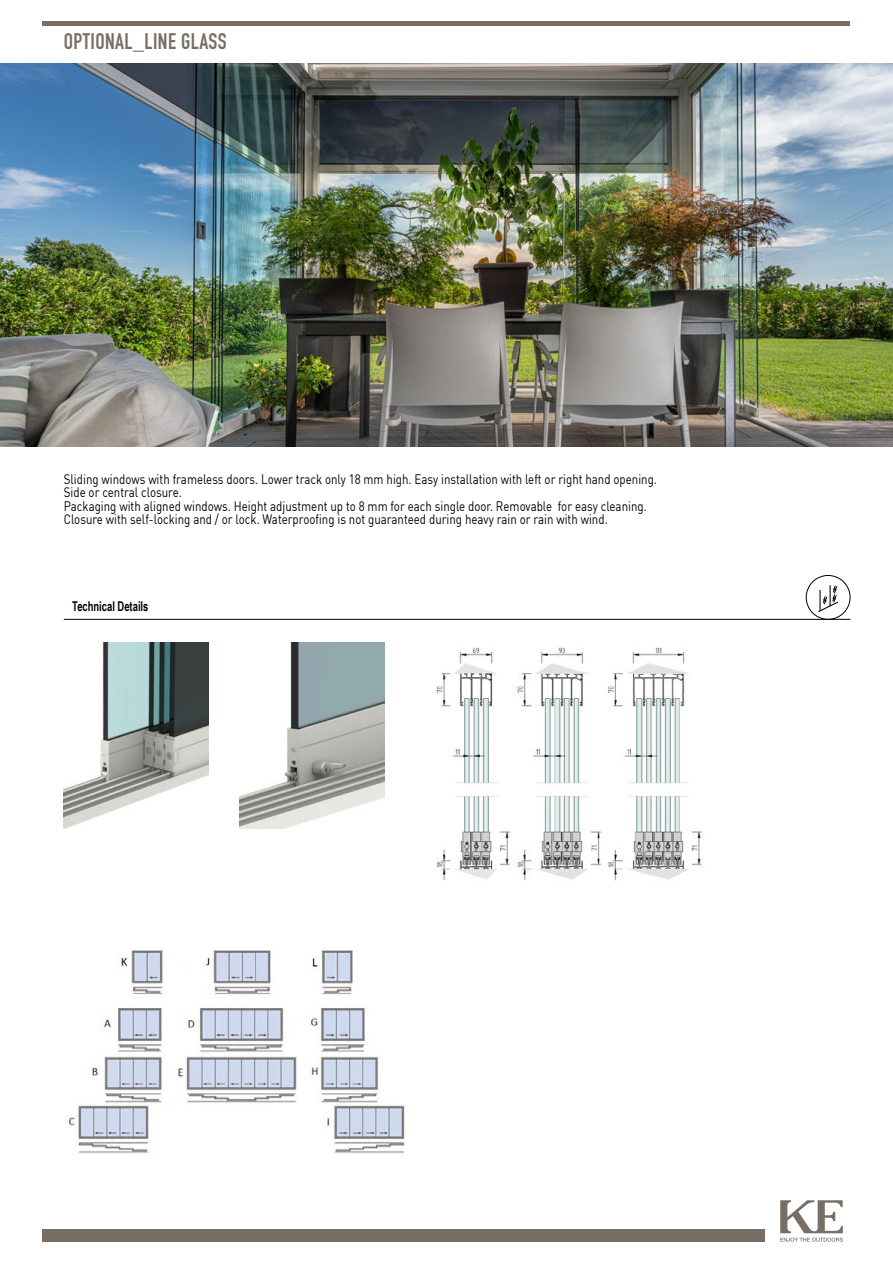
<style>
.page{position:relative;width:893px;height:1263px;background:#fff}
.page>*{position:absolute;margin:0;border:0;box-sizing:border-box;transform-origin:0 0}
.t1{font:22.2px "DIN Engschrift Std";letter-spacing:.02em;color:#776f66}
.t2{font:13.5px/13.5px "DIN";color:#000;scale:.85 1}
.t3{font:700 13.5px "Arial Narrow";color:#000;scale:.85 1}
</style>
<div class="page">
<div style="left:43px;top:1229px;width:722px;height:13px;background:#776f66"></div>
<svg style="left:780px;top:1200px;width:63px;height:42px"></svg>
<div style="left:806px;top:575px;width:44px;height:45px;border:1px solid #000;border-radius:50%"></div>
<svg style="left:818px;top:585px;width:20px;height:27px"></svg>
<hr style="left:64px;top:619px;width:786px;height:1px;background:#000">
<img style="left:436px;top:647px;width:266px;height:234px">
<img style="left:68px;top:950px;width:337px;height:204px">
<img style="left:64px;top:642px;width:145px;height:186px">
<img style="left:240px;top:642px;width:145px;height:186px">
<img style="left:0;top:64px;width:893px;height:382px">
<div style="left:43px;top:21px;width:807px;height:5px;background:#776f66"></div>
<h1 class="t1" style="left:64px;top:28px;width:165px">OPTIONAL_LINE GLASS</h1>
<p class="t2" style="left:64px;top:472px;width:699px">Sliding windows with frameless doors. Lower track only 18 mm high. Easy installation with left or right hand opening.<br>Side or central closure.<br>Packaging with aligned windows. Height adjustment up to 8 mm for each single door. Removable for easy cleaning.<br>Closure with self-locking and / or lock. Waterproofing is not guaranteed during heavy rain or rain with wind.</p>
<p class="t3" style="left:72px;top:596px;width:91px">Technical Details</p>
</div>
